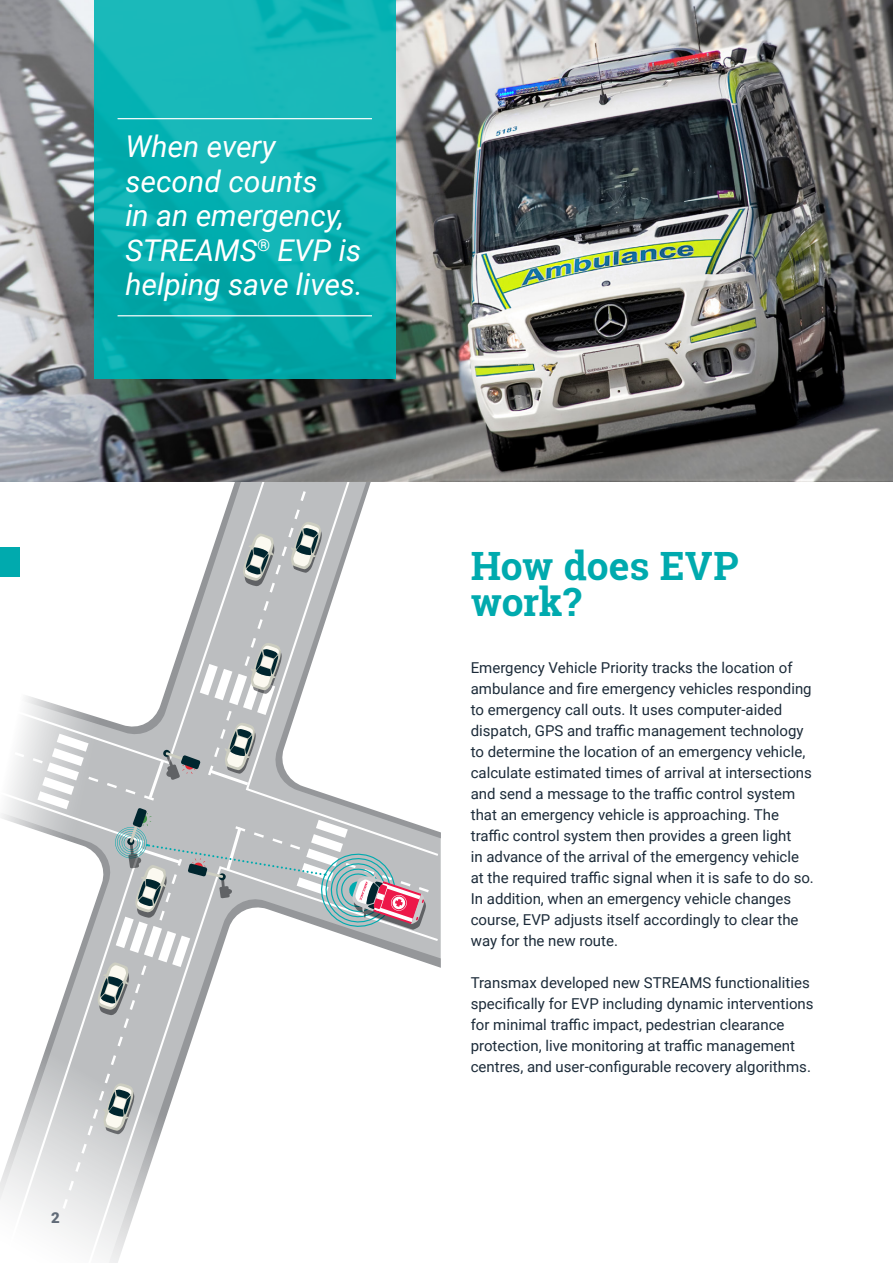
<style>
.page{position:relative;width:893px;height:1263px;background:#fff}
.page>*{position:absolute;margin:0;border:0;box-sizing:border-box;transform-origin:0 0}
.t1{font:700 39px/36px "Roboto Slab";letter-spacing:-.01em;color:#00aaae}
.t2{font:italic 30px/34.5px "Roboto";color:#fff}
.t3{font:15px/21px "Roboto";color:#1c2b39}
.t4{font:900 15px "Roboto";color:#616b78}
</style>
<div class="page">
<svg style="left:145px;top:865px;width:295px;height:171px"></svg>
<svg style="left:244px;top:481px;width:196px;height:376px"></svg>
<svg style="left:0;top:1036px;width:193px;height:227px"></svg>
<svg style="left:0;top:481px;width:238px;height:157px"></svg>
<div style="left:0;top:547px;width:19px;height:29px;background:#00aaae"></div>
<svg style="left:243px;top:509px;width:79px;height:84px;background:#b1b6b6"></svg>
<svg style="left:87px;top:1073px;width:47px;height:62px;background:#b5bab9"></svg>
<svg style="left:1px;top:638px;width:428px;height:390px"></svg>
<img style="left:0;top:0;width:893px;height:481px">
<svg style="left:95px;top:0;width:301px;height:378px;background:#0cb0b2"></svg>
<hr style="left:118px;top:118px;width:254px;height:1px;background:#fff">
<hr style="left:118px;top:315px;width:254px;height:1px;background:#fff">
<h2 class="t2" style="left:125px;top:128px;width:239px">When every second counts<br>in an emergency,<br>STREAMS<sup>®</sup> EVP is helping save lives.</h2>
<p class="t4" style="left:51px;top:1207px;width:10px">2</p>
<h1 class="t1" style="left:471px;top:547px;width:269px">How does EVP work?</h1>
<p class="t3" style="left:471px;top:656px;width:345px">Emergency Vehicle Priority tracks the location of ambulance and fire emergency vehicles responding to emergency call outs. It uses computer-aided dispatch, GPS and traffic management technology to determine the location of an emergency vehicle, calculate estimated times of arrival at intersections and send a message to the traffic control system that an emergency vehicle is approaching. The traffic control system then provides a green light<br>in advance of the arrival of the emergency vehicle at the required traffic signal when it is safe to do so.<br>In addition, when an emergency vehicle changes course, EVP adjusts itself accordingly to clear the way for the new route.</p>
<p class="t3" style="left:471px;top:971px;width:344px">Transmax developed new STREAMS functionalities specifically for EVP including dynamic interventions for minimal traffic impact, pedestrian clearance protection, live monitoring at traffic management centres, and user-configurable recovery algorithms.</p>
</div>
